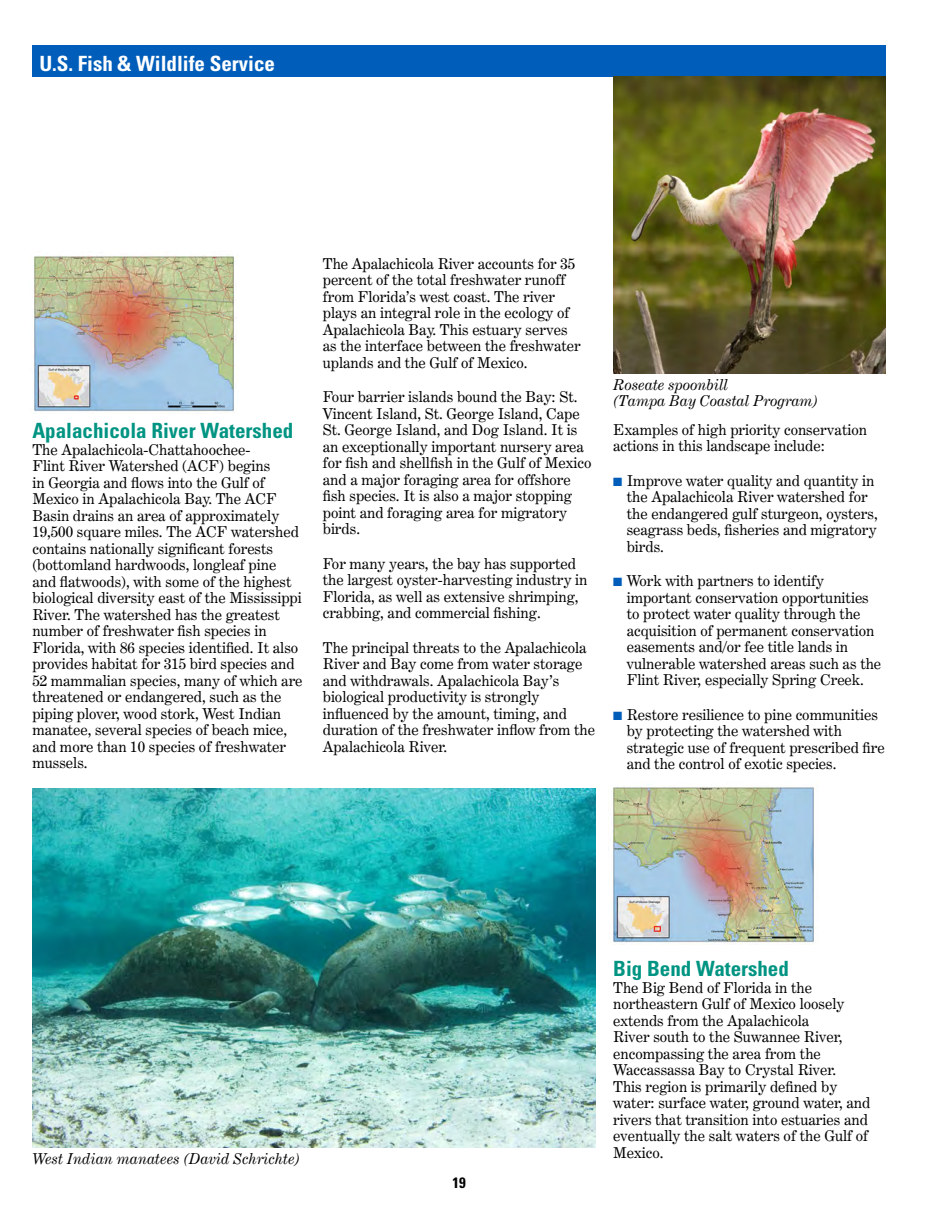
<style>
.page{position:relative;width:945px;height:1215px;background:#fff}
.page>*{position:absolute;margin:0;border:0;box-sizing:border-box;transform-origin:0 0}
.t1{font:700 condensed 21px "Univers";color:#009482}
.t2{font:700 condensed 21px "Univers";color:#fff}
.t3{font:15px/16.5px "Century Expanded BT";color:#000}
.t4{font:italic 15px/16.5px "Century Expanded BT";color:#000}
.t5{font:700 condensed 15px "Univers";color:#000}
.s1{color:#005db9}
</style>
<div class="page">
<div style="left:32px;top:45px;width:854px;height:32px;background:#005db9"></div>
<img style="left:33px;top:255px;width:203px;height:159px">
<img style="left:32px;top:789px;width:563px;height:358px">
<img style="left:612px;top:786px;width:204px;height:159px">
<img style="left:613px;top:77px;width:273px;height:296px">
<h1 class="t2" style="left:39px;top:50px;width:237px">U.S. Fish &amp; Wildlife Service</h1>
<h1 class="t1" style="left:32px;top:418px;width:262px">Apalachicola River Watershed</h1>
<p class="t3" style="left:32px;top:441px;width:272px">The Apalachicola-Chattahoochee-<br>Flint River Watershed (ACF) begins<br>in Georgia and flows into the Gulf of Mexico in Apalachicola Bay. The ACF Basin drains an area of approximately 19,500 square miles. The ACF watershed contains nationally significant forests (bottomland hardwoods, longleaf pine and flatwoods), with some of the highest biological diversity east of the Mississippi River. The watershed has the greatest number of freshwater fish species in Florida, with 86 species identified. It also provides habitat for 315 bird species and 52 mammalian species, many of which are threatened or endangered, such as the piping plover, wood stork, West Indian manatee, several species of beach mice, and more than 10 species of freshwater mussels.</p>
<p class="t3" style="left:323px;top:255px;width:259px">The Apalachicola River accounts for 35 percent of the total freshwater runoff from Florida’s west coast. The river plays an integral role in the ecology of Apalachicola Bay. This estuary serves as the interface between the freshwater uplands and the Gulf of Mexico.</p>
<p class="t3" style="left:323px;top:388px;width:270px">Four barrier islands bound the Bay: St.<br>Vincent Island, St. George Island, Cape St. George Island, and Dog Island. It is an exceptionally important nursery area for fish and shellfish in the Gulf of Mexico and a major foraging area for offshore fish species. It is also a major stopping point and foraging area for migratory birds.</p>
<p class="t3" style="left:323px;top:555px;width:266px">For many years, the bay has supported the largest oyster-harvesting industry in Florida, as well as extensive shrimping, crabbing, and commercial fishing.</p>
<p class="t3" style="left:323px;top:639px;width:274px">The principal threats to the Apalachicola River and Bay come from water storage and withdrawals. Apalachicola Bay’s biological productivity is strongly influenced by the amount, timing, and duration of the freshwater inflow from the Apalachicola River.</p>
<p class="t4" style="left:613px;top:376px;width:206px">Roseate spoonbill<br>(Tampa Bay Coastal Program)</p>
<p class="t3" style="left:613px;top:421px;width:255px">Examples of high priority conservation actions in this landscape include:</p>
<p class="t3" style="left:627px;top:472px;width:253px;text-indent:-13px"><span class="s1">■</span> Improve water quality and quantity in the Apalachicola River watershed for the endangered gulf sturgeon, oysters, seagrass beds, fisheries and migratory birds.</p>
<p class="t3" style="left:627px;top:573px;width:256px;text-indent:-13px"><span class="s1">■</span> Work with partners to identify important conservation opportunities to protect water quality through the acquisition of permanent conservation easements and/or fee title lands in vulnerable watershed areas such as the Flint River, especially Spring Creek.</p>
<p class="t3" style="left:627px;top:706px;width:259px;text-indent:-13px"><span class="s1">■</span> Restore resilience to pine communities by protecting the watershed with strategic use of frequent prescribed fire and the control of exotic species.</p>
<p class="t4" style="left:32px;top:1150px;width:269px">West Indian manatees (David Schrichte)</p>
<p class="t5" style="left:453px;top:1174px;width:15px">19</p>
<h1 class="t1" style="left:613px;top:956px;width:177px">Big Bend Watershed</h1>
<p class="t3" style="left:613px;top:979px;width:259px">The Big Bend of Florida in the northeastern Gulf of Mexico loosely extends from the Apalachicola<br>River south to the Suwannee River, encompassing the area from the Waccassassa Bay to Crystal River.<br>This region is primarily defined by water: surface water, ground water, and rivers that transition into estuaries and eventually the salt waters of the Gulf of</p>
<p class="t3" style="left:613px;top:1144px;width:52px">Mexico.</p>
</div>
